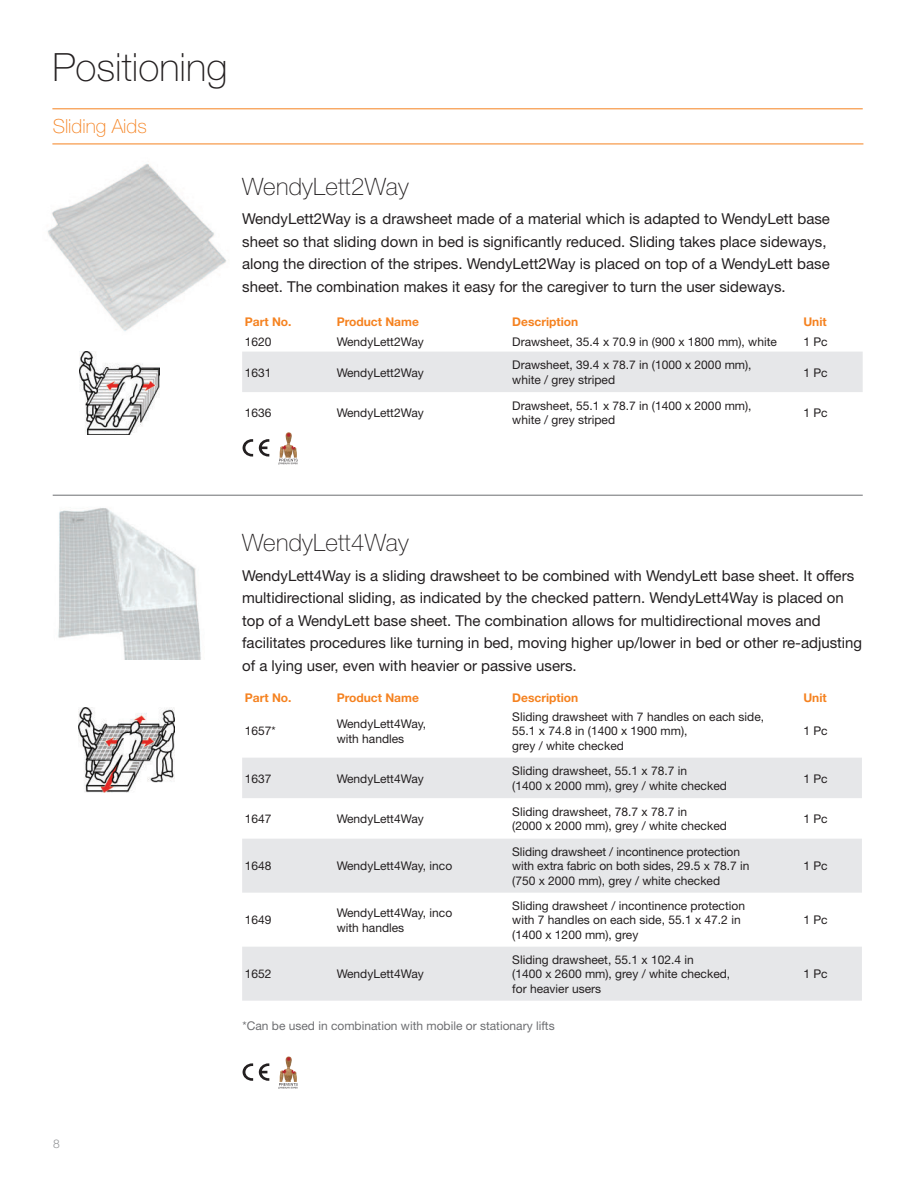
<style>
.page{position:relative;width:917px;height:1189px;background:#fff}
.page>*{position:absolute;margin:0;border:0;box-sizing:border-box;transform-origin:0 0}
.t1{font:100 39px "Helvetica Neue";color:#231f20}
.t2{font:100 24px "Helvetica Neue";letter-spacing:.01em;color:#231f20}
.t3{font:100 19.5px "Helvetica Neue";color:#f58220}
.t4{font:15px/22.5px "Helvetica Neue";color:#231f20}
.t5{font:12px/14.4px "Helvetica Neue";color:#231f20}
.t6{font:700 12px "Helvetica Neue";color:#f58220}
.t7{font:12px "Helvetica Neue";color:#6d6e71}
.t8{font:300 12px "Helvetica Neue";color:#939598}
</style>
<div class="page">
<hr style="left:52px;top:144px;width:811px;height:1px;background:#f58220">
<hr style="left:52px;top:108px;width:810px;height:1px;background:#f58220">
<img style="left:58px;top:508px;width:143px;height:151px">
<img style="left:78px;top:707px;width:97px;height:86px">
<img style="left:47px;top:164px;width:179px;height:167px">
<img style="left:80px;top:352px;width:80px;height:83px">
<svg style="left:242px;top:758px;width:620px;height:243px;fill:#e6e7e9"></svg>
<div style="left:242px;top:352px;width:620px;height:40px;background:#e6e7e9"></div>
<hr style="left:53px;top:495px;width:809px;height:1px;background:#6d6e71">
<svg style="left:259px;top:1063px;width:10px;height:18px"></svg>
<svg style="left:242px;top:1063px;width:11px;height:18px"></svg>
<svg style="left:279px;top:1083px;width:19px;height:6px"></svg>
<img style="left:279px;top:1056px;width:18px;height:26px">
<svg style="left:259px;top:439px;width:10px;height:17px"></svg>
<svg style="left:242px;top:439px;width:11px;height:17px"></svg>
<svg style="left:279px;top:459px;width:19px;height:6px"></svg>
<img style="left:279px;top:432px;width:18px;height:26px">
<h1 class="t1" style="left:52px;top:52px;width:176px">Positioning</h1>
<h3 class="t3" style="left:53px;top:119px;width:96px">Sliding Aids</h3>
<h2 class="t2" style="left:242px;top:177px;width:168px">WendyLett2Way</h2>
<p class="t4" style="left:242px;top:209px;width:589px">WendyLett2Way is a drawsheet made of a material which is adapted to WendyLett base sheet so that sliding down in bed is significantly reduced. Sliding takes place sideways, along the direction of the stripes. WendyLett2Way is placed on top of a WendyLett base sheet. The combination makes it easy for the caregiver to turn the user sideways.</p>
<p class="t6" style="left:245px;top:317px;width:48px">Part No.</p>
<p class="t6" style="left:337px;top:317px;width:84px">Product Name</p>
<p class="t6" style="left:512px;top:317px;width:67px">Description</p>
<p class="t6" style="left:803px;top:317px;width:25px">Unit</p>
<p class="t5" style="left:245px;top:336px;width:28px">1620</p>
<p class="t5" style="left:337px;top:336px;width:89px">WendyLett2Way</p>
<p class="t5" style="left:512px;top:336px;width:266px">Drawsheet, 35.4 x 70.9 in (900 x 1800 mm), white</p>
<p class="t5" style="left:803px;top:336px;width:26px">1 Pc</p>
<p class="t5" style="left:245px;top:366px;width:28px">1631</p>
<p class="t5" style="left:337px;top:366px;width:89px">WendyLett2Way</p>
<p class="t5" style="left:512px;top:359px;width:241px">Drawsheet, 39.4 x 78.7 in (1000 x 2000 mm), white / grey striped</p>
<p class="t5" style="left:803px;top:366px;width:26px">1 Pc</p>
<p class="t5" style="left:245px;top:407px;width:28px">1636</p>
<p class="t5" style="left:337px;top:407px;width:89px">WendyLett2Way</p>
<p class="t5" style="left:512px;top:400px;width:241px">Drawsheet, 55.1 x 78.7 in (1400 x 2000 mm), white / grey striped</p>
<p class="t5" style="left:803px;top:407px;width:26px">1 Pc</p>
<h2 class="t2" style="left:242px;top:534px;width:168px">WendyLett4Way</h2>
<p class="t4" style="left:242px;top:565px;width:621px">WendyLett4Way is a sliding drawsheet to be combined with WendyLett base sheet. It offers multidirectional sliding, as indicated by the checked pattern. WendyLett4Way is placed on top of a WendyLett base sheet. The combination allows for multidirectional moves and facilitates procedures like turning in bed, moving higher up/lower in bed or other re-adjusting of a lying user, even with heavier or passive users.</p>
<p class="t6" style="left:245px;top:693px;width:48px">Part No.</p>
<p class="t6" style="left:337px;top:693px;width:84px">Product Name</p>
<p class="t6" style="left:512px;top:693px;width:67px">Description</p>
<p class="t6" style="left:803px;top:693px;width:25px">Unit</p>
<p class="t5" style="left:245px;top:725px;width:32px">1657*</p>
<p class="t5" style="left:337px;top:718px;width:91px">WendyLett4Way, with handles</p>
<p class="t5" style="left:512px;top:711px;width:253px">Sliding drawsheet with 7 handles on each side,<br>55.1 x 74.8 in (1400 x 1900 mm),<br>grey / white checked</p>
<p class="t5" style="left:803px;top:725px;width:26px">1 Pc</p>
<p class="t5" style="left:245px;top:772px;width:28px">1637</p>
<p class="t5" style="left:337px;top:772px;width:89px">WendyLett4Way</p>
<p class="t5" style="left:512px;top:765px;width:216px">Sliding drawsheet, 55.1 x 78.7 in<br>(1400 x 2000 mm), grey / white checked</p>
<p class="t5" style="left:803px;top:772px;width:26px">1 Pc</p>
<p class="t5" style="left:245px;top:813px;width:28px">1647</p>
<p class="t5" style="left:337px;top:813px;width:89px">WendyLett4Way</p>
<p class="t5" style="left:512px;top:806px;width:216px">Sliding drawsheet, 78.7 x 78.7 in<br>(2000 x 2000 mm), grey / white checked</p>
<p class="t5" style="left:803px;top:813px;width:26px">1 Pc</p>
<p class="t5" style="left:245px;top:860px;width:28px">1648</p>
<p class="t5" style="left:337px;top:860px;width:117px">WendyLett4Way, inco</p>
<p class="t5" style="left:512px;top:846px;width:239px">Sliding drawsheet / incontinence protection with extra fabric on both sides, 29.5 x 78.7 in (750 x 2000 mm), grey / white checked</p>
<p class="t5" style="left:803px;top:860px;width:26px">1 Pc</p>
<p class="t5" style="left:245px;top:914px;width:28px">1649</p>
<p class="t5" style="left:337px;top:907px;width:117px">WendyLett4Way, inco with handles</p>
<p class="t5" style="left:512px;top:900px;width:234px">Sliding drawsheet / incontinence protection with 7 handles on each side, 55.1 x 47.2 in (1400 x 1200 mm), grey</p>
<p class="t5" style="left:245px;top:968px;width:28px">1652</p>
<p class="t5" style="left:337px;top:968px;width:89px">WendyLett4Way</p>
<p class="t5" style="left:512px;top:954px;width:219px">Sliding drawsheet, 55.1 x 102.4 in<br>(1400 x 2600 mm), grey / white checked, for heavier users</p>
<p class="t7" style="left:242px;top:1021px;width:314px">*Can be used in combination with mobile or stationary lifts</p>
<p class="t5" style="left:803px;top:914px;width:26px">1 Pc</p>
<p class="t5" style="left:803px;top:968px;width:26px">1 Pc</p>
<p class="t8" style="left:53px;top:1137px;width:8px">8</p>
</div>
